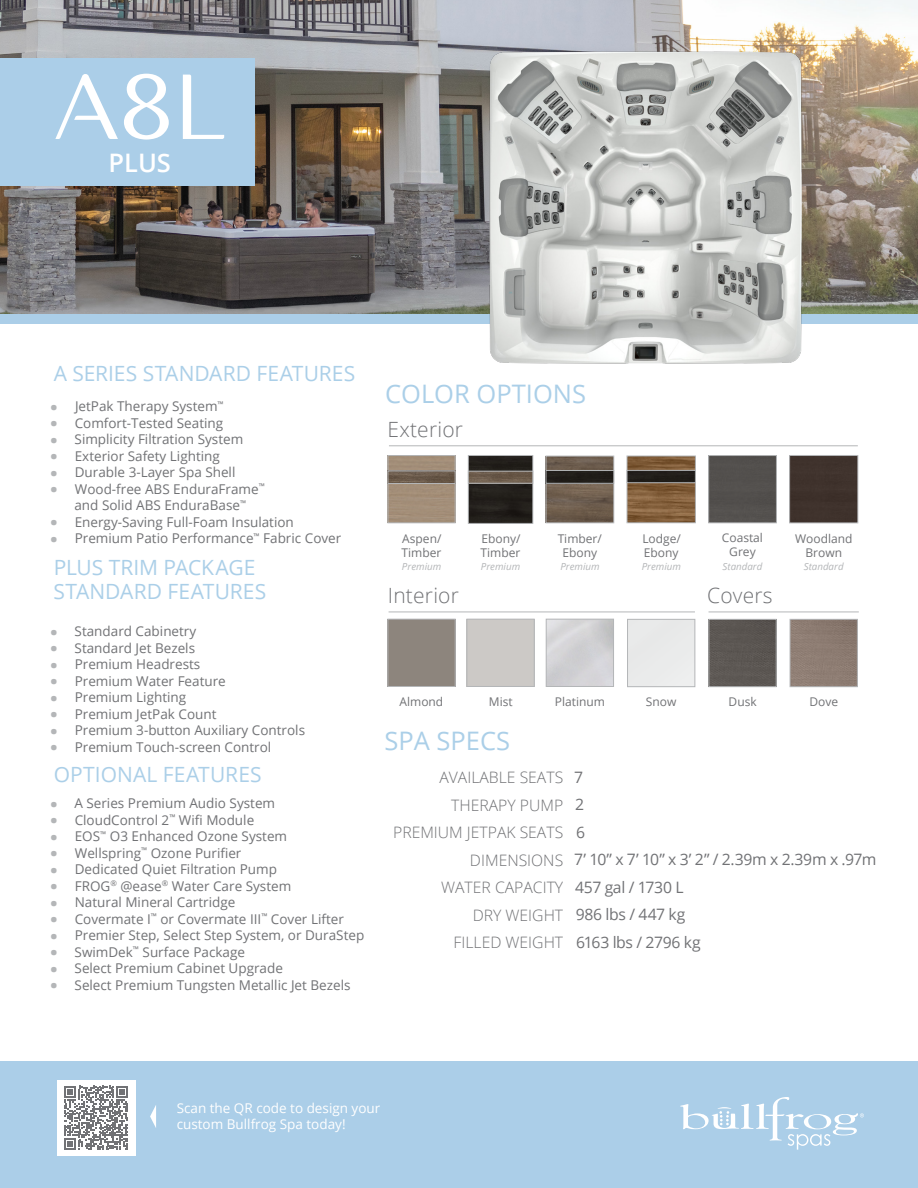
<style>
.page{position:relative;width:918px;height:1188px;background:#fff}
.page>*{position:absolute;margin:0;border:0;box-sizing:border-box;transform-origin:0 0}
.t1{font:25.5px "Open Sans";color:#abcfe8}
.t2{font:600 25.5px "Open Sans";color:#fff}
.t3{font:21px/24px "Open Sans";color:#abcfe8}
.t4{font:300 21px "Open Sans";letter-spacing:.01em;color:#717275}
.t5{font:300 15.75px/27.6px "Open Sans";color:#717275;text-align:right}
.t6{font:15.75px/27.6px "Open Sans";letter-spacing:-.025em;color:#717275;text-align:justify}
.t7{font:13.5px/16.5px "Open Sans";color:#717275;text-align:center}
.t8{font:13.5px/16.2px "Open Sans";color:#fff}
.t9{font:12px/14.4px "Open Sans";color:#717275;text-align:center}
.t10{font:italic 9.75px "Open Sans";color:#b4b6b8}
.s1{font-size:22.95px;color:#b4b6b8}
</style>
<div class="page">
<div style="left:0;top:1062px;width:918px;height:126px;background:#abcee8"></div>
<svg style="left:150px;top:1105px;width:6px;height:23px"></svg>
<div style="left:57px;top:1080px;width:79px;height:76px;background:#fff"></div>
<svg style="left:64px;top:1086px;width:64px;height:64px"></svg>
<svg style="left:680px;top:1097px;width:184px;height:53px"></svg>
<img style="left:0;top:0;width:918px;height:314px">
<div style="left:0;top:58px;width:255px;height:128px;background:#abcee8"></div>
<div style="left:0;top:314px;width:918px;height:10px;background:#abcee8"></div>
<img style="left:453px;top:48px;width:400px;height:316px">
<svg style="left:55px;top:74px;width:63px;height:65px"></svg>
<svg style="left:124px;top:74px;width:45px;height:66px"></svg>
<svg style="left:183px;top:75px;width:41px;height:64px"></svg>
<div style="left:710px;top:457px;width:65px;height:64px;background:#53504d"></div>
<div style="left:708px;top:455px;width:69px;height:68px;border:1px solid #b4b6b8"></div>
<img style="left:548px;top:458px;width:64px;height:63px">
<div style="left:546px;top:456px;width:68px;height:67px;border:1px solid #b4b6b8"></div>
<img style="left:548px;top:472px;width:64px;height:10px">
<div style="left:546px;top:470px;width:68px;height:14px;border:1px solid #b4b6b8"></div>
<img style="left:470px;top:457px;width:61px;height:65px">
<div style="left:468px;top:455px;width:65px;height:69px;border:1px solid #b4b6b8"></div>
<img style="left:470px;top:473px;width:61px;height:8px">
<div style="left:468px;top:471px;width:65px;height:12px;border:1px solid #b4b6b8"></div>
<div style="left:388px;top:455px;width:67px;height:68px;border:1px solid #b4b6b8"></div>
<img style="left:390px;top:473px;width:63px;height:9px">
<div style="left:388px;top:471px;width:67px;height:13px;border:1px solid #b4b6b8"></div>
<img style="left:629px;top:458px;width:65px;height:63px">
<div style="left:627px;top:456px;width:69px;height:67px;border:1px solid #b4b6b8"></div>
<img style="left:629px;top:472px;width:65px;height:9px">
<div style="left:627px;top:470px;width:69px;height:13px;border:1px solid #b4b6b8"></div>
<div style="left:388px;top:619px;width:67px;height:68px;border:1px solid #b4b6b8"></div>
<div style="left:467px;top:619px;width:67px;height:68px;border:1px solid #b4b6b8"></div>
<div style="left:546px;top:619px;width:68px;height:68px;border:1px solid #b4b6b8"></div>
<div style="left:627px;top:619px;width:68px;height:68px;border:1px solid #b4b6b8"></div>
<div style="left:711px;top:621px;width:63px;height:64px;background:#5c5753"></div>
<div style="left:709px;top:619px;width:67px;height:68px;border:1px solid #b4b6b8"></div>
<hr style="left:389px;top:446px;width:469px;height:1px;background:#b4b6b8">
<hr style="left:389px;top:612px;width:306px;height:1px;background:#b4b6b8">
<hr style="left:709px;top:612px;width:150px;height:1px;background:#b4b6b8">
<div style="left:791px;top:457px;width:65px;height:64px;background:#3f322c"></div>
<div style="left:789px;top:455px;width:69px;height:68px;border:1px solid #b4b6b8"></div>
<img style="left:792px;top:621px;width:64px;height:64px">
<div style="left:790px;top:619px;width:68px;height:68px;border:1px solid #b4b6b8"></div>
<h1 class="t2" style="left:109px;top:145px;width:64px">PLUS</h1>
<h2 class="t3" style="left:54px;top:361px;width:303px">A SERIES STANDARD FEATURES</h2>
<p class="t7" style="left:49px;top:398px;width:176px"><span class="s1">•</span> JetPak Therapy System<sup>™</sup></p>
<p class="t7" style="left:49px;top:414px;width:175px"><span class="s1">•</span> Comfort-Tested Seating</p>
<p class="t7" style="left:49px;top:431px;width:196px"><span class="s1">•</span> Simplicity Filtration System</p>
<p class="t7" style="left:49px;top:447px;width:172px"><span class="s1">•</span> Exterior Safety Lighting</p>
<p class="t7" style="left:49px;top:464px;width:188px"><span class="s1">•</span> Durable 3-Layer Spa Shell</p>
<p class="t7" style="left:49px;top:480px;width:217px"><span class="s1">•</span> Wood-free ABS EnduraFrame<sup>™ </sup>and Solid ABS EnduraBase<sup>™</sup></p>
<p class="t7" style="left:49px;top:513px;width:246px"><span class="s1">•</span> Energy-Saving Full-Foam Insulation</p>
<p class="t7" style="left:49px;top:530px;width:294px"><span class="s1">•</span> Premium Patio Performance<sup>™</sup> Fabric Cover</p>
<h2 class="t3" style="left:54px;top:555px;width:214px">PLUS TRIM PACKAGE<br>STANDARD FEATURES</h2>
<p class="t7" style="left:49px;top:623px;width:149px"><span class="s1">•</span> Standard Cabinetry</p>
<p class="t7" style="left:49px;top:639px;width:147px"><span class="s1">•</span> Standard Jet Bezels</p>
<p class="t7" style="left:49px;top:656px;width:153px"><span class="s1">•</span> Premium Headrests</p>
<p class="t7" style="left:49px;top:672px;width:178px"><span class="s1">•</span> Premium Water Feature</p>
<p class="t7" style="left:49px;top:689px;width:139px"><span class="s1">•</span> Premium Lighting</p>
<p class="t7" style="left:49px;top:705px;width:169px"><span class="s1">•</span> Premium JetPak Count</p>
<p class="t7" style="left:49px;top:722px;width:257px"><span class="s1">•</span> Premium 3-button Auxiliary Controls</p>
<p class="t7" style="left:49px;top:738px;width:224px"><span class="s1">•</span> Premium Touch-screen Control</p>
<h2 class="t3" style="left:54px;top:761px;width:209px">OPTIONAL FEATURES</h2>
<p class="t7" style="left:49px;top:795px;width:227px"><span class="s1">•</span> A Series Premium Audio System</p>
<p class="t7" style="left:49px;top:811px;width:207px"><span class="s1">•</span> CloudControl 2<sup>™</sup> Wifi Module</p>
<p class="t7" style="left:49px;top:828px;width:239px"><span class="s1">•</span> EOS<sup>™</sup> O3 Enhanced Ozone System</p>
<p class="t7" style="left:49px;top:844px;width:194px"><span class="s1">•</span> Wellspring<sup>™</sup> Ozone Purifier</p>
<p class="t7" style="left:49px;top:861px;width:229px"><span class="s1">•</span> Dedicated Quiet Filtration Pump</p>
<p class="t7" style="left:49px;top:877px;width:244px"><span class="s1">•</span> FROG<sup>®</sup> @ease<sup>®</sup> Water Care System</p>
<p class="t7" style="left:49px;top:894px;width:188px"><span class="s1">•</span> Natural Mineral Cartridge</p>
<p class="t7" style="left:49px;top:910px;width:296px"><span class="s1">•</span> Covermate I<sup>™</sup> or Covermate III<sup>™</sup> Cover Lifter</p>
<p class="t7" style="left:49px;top:927px;width:317px"><span class="s1">•</span> Premier Step, Select Step System, or DuraStep</p>
<p class="t7" style="left:49px;top:943px;width:197px"><span class="s1">•</span> SwimDek<sup>™</sup> Surface Package</p>
<p class="t7" style="left:49px;top:960px;width:235px"><span class="s1">•</span> Select Premium Cabinet Upgrade</p>
<p class="t7" style="left:49px;top:976px;width:303px"><span class="s1">•</span> Select Premium Tungsten Metallic Jet Bezels</p>
<h1 class="t1" style="left:385px;top:377px;width:202px">COLOR OPTIONS</h1>
<h2 class="t4" style="left:388px;top:415px;width:77px">Exterior</h2>
<p class="t9" style="left:402px;top:531px;width:41px;text-align:left">Aspen/<br>Timber</p>
<p class="t9" style="left:481px;top:531px;width:41px;text-align:left">Ebony/<br>Timber</p>
<p class="t9" style="left:558px;top:531px;width:46px">Timber/<br>Ebony</p>
<p class="t9" style="left:642px;top:531px;width:40px;text-align:left">Lodge/<br>Ebony</p>
<p class="t9" style="left:722px;top:530px;width:43px">Coastal<br>Grey</p>
<p class="t9" style="left:795px;top:531px;width:59px">Woodland<br>Brown</p>
<p class="t10" style="left:402px;top:560px;width:41px">Premium</p>
<p class="t10" style="left:481px;top:560px;width:41px">Premium</p>
<p class="t10" style="left:560px;top:560px;width:41px">Premium</p>
<p class="t10" style="left:642px;top:560px;width:41px">Premium</p>
<p class="t10" style="left:723px;top:560px;width:41px">Standard</p>
<p class="t10" style="left:804px;top:560px;width:41px">Standard</p>
<h2 class="t4" style="left:388px;top:581px;width:73px">Interior</h2>
<h2 class="t4" style="left:707px;top:581px;width:67px">Covers</h2>
<p class="t9" style="left:400px;top:694px;width:45px">Almond</p>
<p class="t9" style="left:489px;top:694px;width:25px">Mist</p>
<p class="t9" style="left:555px;top:694px;width:52px">Platinum</p>
<p class="t9" style="left:646px;top:694px;width:32px">Snow</p>
<p class="t9" style="left:729px;top:694px;width:30px">Dusk</p>
<p class="t9" style="left:809px;top:694px;width:30px">Dove</p>
<h1 class="t1" style="left:384px;top:724px;width:127px">SPA SPECS</h1>
<p class="t5" style="left:393px;top:763px;width:172px">AVAILABLE SEATS<br>THERAPY PUMP<br>PREMIUM JETPAK SEATS<br>DIMENSIONS<br>WATER CAPACITY<br>DRY WEIGHT<br>FILLED WEIGHT</p>
<p class="t6" style="left:574px;top:763px;width:12px">7<br>2<br>6</p>
<p class="t6" style="left:574px;top:845px;width:304px">7’ 10” x 7’ 10” x 3’ 2” / 2.39m x 2.39m x .97m</p>
<p class="t6" style="left:575px;top:873px;width:127px;text-align:left">457 gal / 1730 L<br>986 lbs / 447 kg<br>6163 lbs / 2796 kg</p>
<p class="t8" style="left:177px;top:1099px;width:205px">Scan the QR code to design your custom Bullfrog Spa today!</p>
</div>
